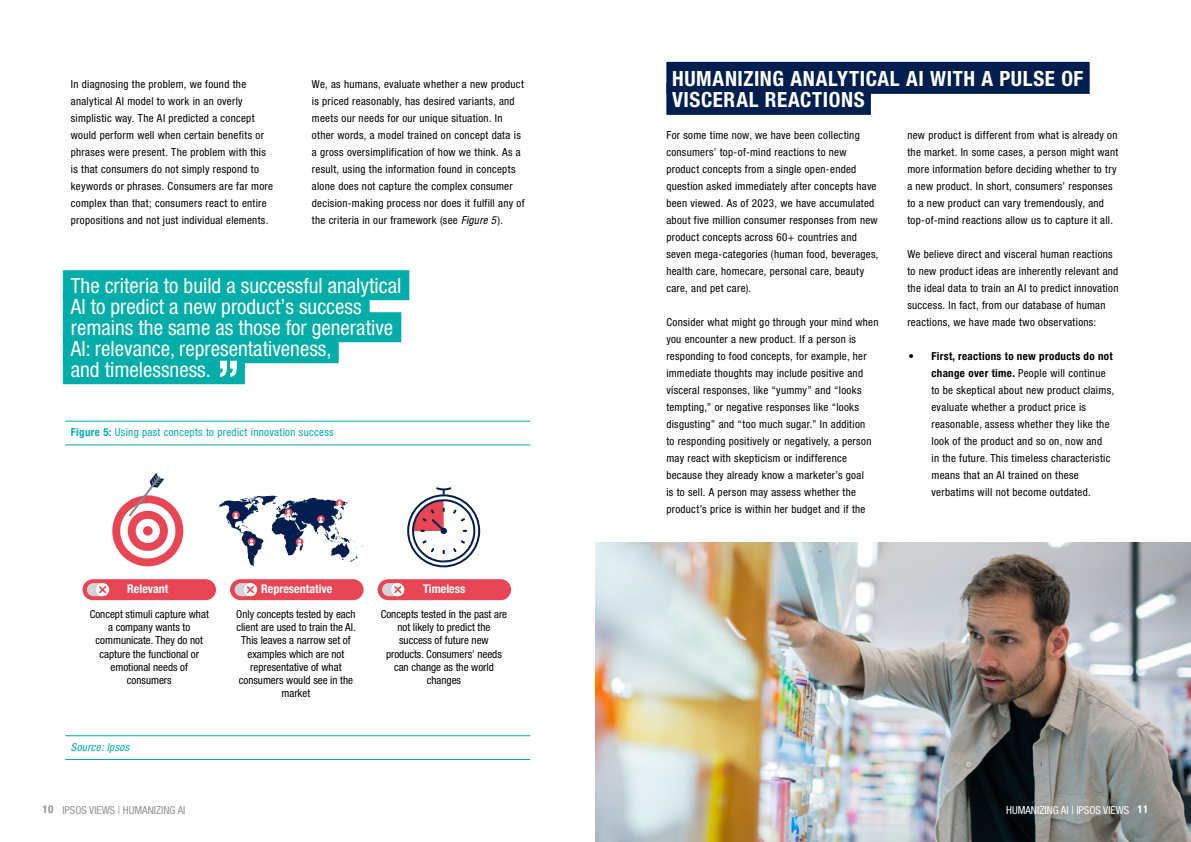
<style>
.page{position:relative;width:1191px;height:842px;background:#fff}
.page>*{position:absolute;margin:0;border:0;box-sizing:border-box;transform-origin:0 0}
.t1{font:condensed 21px/21px "Helvetica Neue LT Pro";color:#fff}
.t2{font:700 condensed 21px/21px "Helvetica Neue LT Pro";letter-spacing:.03em;color:#fff}
.t3{font:700 condensed 12px "Helvetica Neue LT Pro";color:#fff}
.t4{font:condensed 11px/17px "Helvetica Neue LT Pro";letter-spacing:.025em;color:#000}
.t5{font:condensed 11px/13.2px "Helvetica Neue LT Pro";color:#000;text-align:center}
.t6{font:condensed 11px "Helvetica Neue LT Pro";letter-spacing:.03em;color:#00ada8}
.t7{font:condensed 11px "Helvetica Neue LT Pro";color:#939598}
.t8{font:condensed 11px "Helvetica Neue LT Pro";color:#fff}
.t9{font:italic condensed 11px "Helvetica Neue LT Pro";letter-spacing:.03em;color:#00ada8}
.s1{font-style:italic}
.s2{font-weight:700}
</style>
<div class="page">
<div style="left:63px;top:270px;width:346px;height:30px;background:#00ada8"></div>
<div style="left:63px;top:291px;width:307px;height:30px;background:#00ada8"></div>
<div style="left:63px;top:312px;width:338px;height:30px;background:#00ada8"></div>
<div style="left:63px;top:333px;width:276px;height:30px;background:#00ada8"></div>
<div style="left:63px;top:354px;width:182px;height:30px;background:#00ada8"></div>
<svg style="left:220px;top:361px;width:17px;height:16px"></svg>
<hr style="left:65px;top:445px;width:465px;height:1px;background:#00ada8">
<hr style="left:65px;top:421px;width:465px;height:1px;background:#00ada8">
<hr style="left:65px;top:759px;width:465px;height:1px;background:#00ada8">
<hr style="left:65px;top:735px;width:465px;height:1px;background:#00ada8">
<div style="left:83px;top:579px;width:133px;height:21px;background:#e94655;border-radius:10px"></div>
<div style="left:230px;top:579px;width:133px;height:21px;background:#e94655;border-radius:10px"></div>
<div style="left:378px;top:579px;width:133px;height:21px;background:#e94655;border-radius:10px"></div>
<div style="left:87px;top:583px;width:22px;height:13px;background:#d1d3d4;border-radius:7px"></div>
<svg style="left:96px;top:583px;width:13px;height:13px"></svg>
<div style="left:235px;top:583px;width:22px;height:13px;background:#d1d3d4;border-radius:7px"></div>
<svg style="left:244px;top:583px;width:13px;height:13px"></svg>
<div style="left:382px;top:583px;width:22px;height:13px;background:#d1d3d4;border-radius:7px"></div>
<svg style="left:391px;top:583px;width:13px;height:13px"></svg>
<svg style="left:407px;top:487px;width:74px;height:81px"></svg>
<svg style="left:97px;top:584px;width:11px;height:11px"></svg>
<svg style="left:245px;top:584px;width:10px;height:11px"></svg>
<svg style="left:393px;top:584px;width:10px;height:11px"></svg>
<svg style="left:218px;top:496px;width:145px;height:70px"></svg>
<svg style="left:112px;top:473px;width:71px;height:93px"></svg>
<img style="left:595px;top:542px;width:596px;height:300px">
<div style="left:666px;top:62px;width:423px;height:32px;background:#001f4e"></div>
<div style="left:666px;top:83px;width:205px;height:32px;background:#001f4e"></div>
<p class="t4" style="left:71px;top:75px;width:204px">In diagnosing the problem, we found the analytical AI model to work in an overly simplistic way. The AI predicted a concept would perform well when certain benefits or phrases were present. The problem with this is that consumers do not simply respond to keywords or phrases. Consumers are far more complex than that; consumers react to entire propositions and not just individual elements.</p>
<p class="t4" style="left:312px;top:75px;width:214px">We, as humans, evaluate whether a new product is priced reasonably, has desired variants, and meets our needs for our unique situation. In other words, a model trained on concept data is a gross oversimplification of how we think. As a result, using the information found in concepts alone does not capture the complex consumer decision-making process nor does it fulfill any of the criteria in our framework (see <span class="s1">Figure 5</span>).</p>
<h1 class="t1" style="left:71px;top:275px;width:332px">The criteria to build a successful analytical AI to predict a new product’s success remains the same as those for generative AI: relevance, representativeness,<br>and timelessness.</h1>
<p class="t6" style="left:71px;top:426px;width:264px"><span class="s2">Figure 5:</span> Using past concepts to predict innovation success</p>
<p class="t3" style="left:127px;top:581px;width:43px">Relevant</p>
<p class="t3" style="left:261px;top:581px;width:73px">Representative</p>
<p class="t3" style="left:423px;top:581px;width:44px">Timeless</p>
<p class="t5" style="left:90px;top:607px;width:121px">Concept stimuli capture what a company wants to communicate. They do not capture the functional or emotional needs of consumers</p>
<p class="t5" style="left:236px;top:607px;width:121px">Only concepts tested by each client are used to train the AI.<br>This leaves a narrow set of examples which are not representative of what consumers would see in the market</p>
<p class="t5" style="left:381px;top:607px;width:128px">Concepts tested in the past are not likely to predict the success of future new products. Consumers’ needs can change as the world changes</p>
<p class="t9" style="left:71px;top:740px;width:60px">Source: Ipsos</p>
<h1 class="t2" style="left:672px;top:68px;width:413px">HUMANIZING ANALYTICAL AI WITH A PULSE OF<br>VISCERAL REACTIONS</h1>
<p class="t4" style="left:666px;top:126px;width:214px">For some time now, we have been collecting consumers’ top-of-mind reactions to new product concepts from a single open-ended question asked immediately after concepts have been viewed. As of 2023, we have accumulated about five million consumer responses from new product concepts across 60+ countries and seven mega-categories (human food, beverages, health care, homecare, personal care, beauty care, and pet care).</p>
<p class="t4" style="left:666px;top:313px;width:214px">Consider what might go through your mind when you encounter a new product. If a person is responding to food concepts, for example, her immediate thoughts may include positive and visceral responses, like “yummy” and “looks tempting,” or negative responses like “looks disgusting” and “too much sugar.” In addition<br>to responding positively or negatively, a person may react with skepticism or indifference because they already know a marketer’s goal<br>is to sell. A person may assess whether the product’s price is within her budget and if the</p>
<p class="t4" style="left:907px;top:126px;width:212px">new product is different from what is already on the market. In some cases, a person might want more information before deciding whether to try a new product. In short, consumers’ responses to a new product can vary tremendously, and top-of-mind reactions allow us to capture it all.</p>
<p class="t4" style="left:907px;top:245px;width:212px">We believe direct and visceral human reactions to new product ideas are inherently relevant and the ideal data to train an AI to predict innovation success. In fact, from our database of human reactions, we have made two observations:</p>
<p class="t4" style="left:931px;top:347px;width:184px;text-indent:-23px">• <span class="s2">First, reactions to new products do not change over time.</span> People will continue to be skeptical about new product claims, evaluate whether a product price is reasonable, assess whether they like the look of the product and so on, now and<br>in the future. This timeless characteristic means that an AI trained on these verbatims will not become outdated.</p>
<p class="t7" style="left:43px;top:803px;width:144px"><span class="s2">10</span> IPSOS VIEWS | HUMANIZING AI</p>
<p class="t8" style="left:1006px;top:803px;width:144px">HUMANIZING AI | IPSOS VIEWS <span class="s2">11</span></p>
</div>
